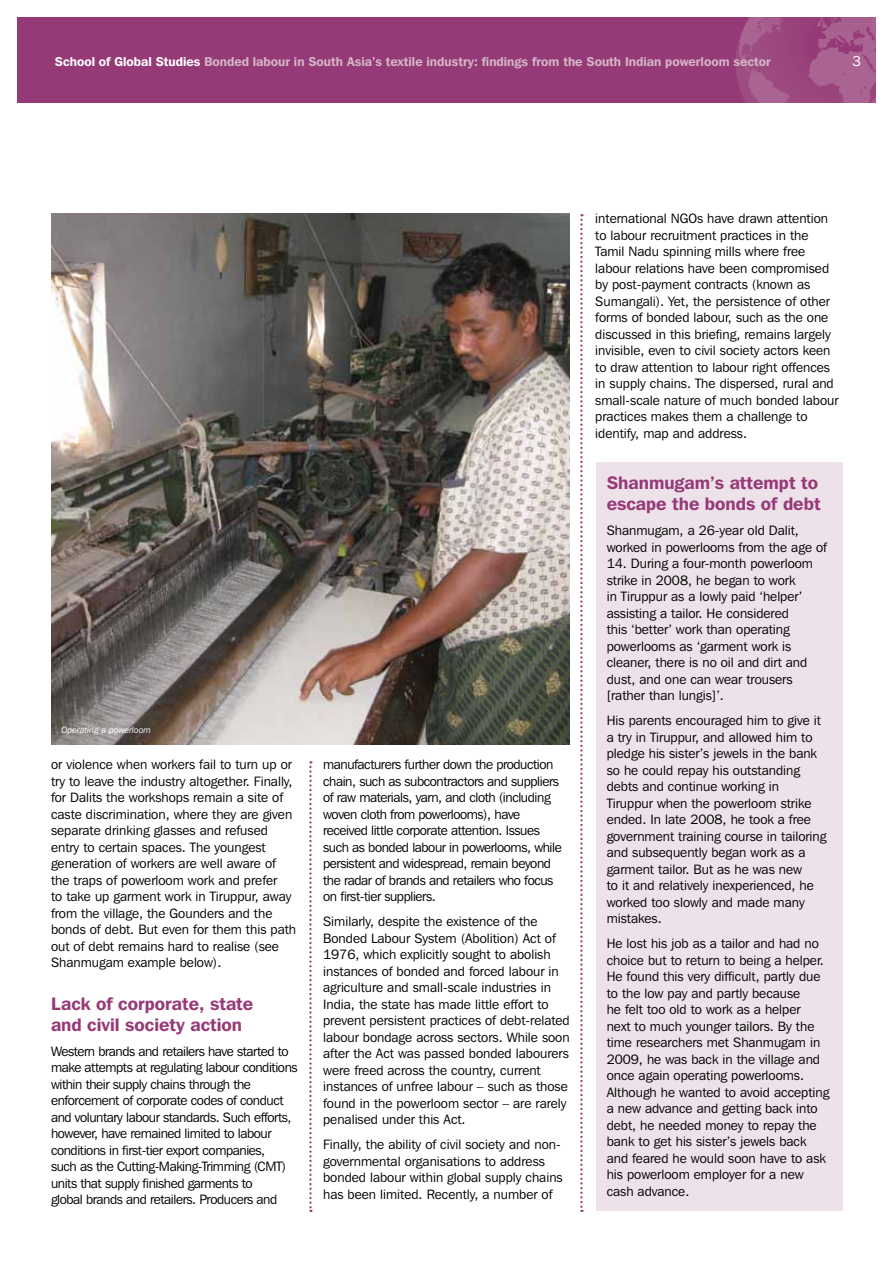
<style>
.page{position:relative;width:893px;height:1263px;background:#fff}
.page>*{position:absolute;margin:0;border:0;box-sizing:border-box;transform-origin:0 0}
.t1{font:600 18px/21px "Franklin Gothic IT Cby BT";color:#963977}
.t2{font:14.25px "Franklin Gothic IT Cby BT";color:#fff}
.t3{font:13.5px/16.5px "Franklin Gothic IT Cby BT";color:#000}
.t4{font:13.5px/16.5px "Franklin Gothic IT Cby BT";letter-spacing:-.03em;color:#000}
.t5{font:600 12.75px "Franklin Gothic IT Cby BT";color:#d4b6c8}
.t6{font:italic 9px "Franklin Gothic IT Cby BT";color:#fff}
.s1{color:#fff}
</style>
<div class="page">
<div style="left:596px;top:462px;width:247px;height:748px;background:#ede2e9"></div>
<div style="left:17px;top:17px;width:859px;height:85px;background:#963977"></div>
<img style="left:736px;top:17px;width:140px;height:85px">
<svg style="left:580px;top:214px;width:3px;height:998px"></svg>
<svg style="left:309px;top:761px;width:3px;height:451px"></svg>
<img style="left:52px;top:213px;width:517px;height:532px">
<p class="t5" style="left:55px;top:54px;width:717px"><span class="s1">School of Global Studies</span> Bonded labour in South Asia’s textile industry: findings from the South Indian powerloom sector</p>
<p class="t2" style="left:853px;top:52px;width:10px">3</p>
<p class="t6" style="left:62px;top:724px;width:91px">Operating a powerloom</p>
<p class="t3" style="left:51px;top:756px;width:247px">or violence when workers fail to turn up or try to leave the industry altogether. Finally, for Dalits the workshops remain a site of caste discrimination, where they are given separate drinking glasses and refused entry to certain spaces. The youngest generation of workers are well aware of the traps of powerloom work and prefer<br>to take up garment work in Tiruppur, away from the village, the Gounders and the bonds of debt. But even for them this path out of debt remains hard to realise (see Shanmugam example below).</p>
<h1 class="t1" style="left:51px;top:992px;width:204px">Lack of corporate, state and civil society action</h1>
<p class="t4" style="left:51px;top:1042px;width:248px">Western brands and retailers have started to make attempts at regulating labour conditions within their supply chains through the enforcement of corporate codes of conduct and voluntary labour standards. Such efforts, however, have remained limited to labour conditions in first-tier export companies,<br>such as the Cutting-Making-Trimming (CMT) units that supply finished garments to<br>global brands and retailers. Producers and</p>
<p class="t4" style="left:323px;top:756px;width:240px">manufacturers further down the production chain, such as subcontractors and suppliers of raw materials, yarn, and cloth (including woven cloth from powerlooms), have received little corporate attention. Issues such as bonded labour in powerlooms, while persistent and widespread, remain beyond the radar of brands and retailers who focus on first-tier suppliers.</p>
<p class="t3" style="left:323px;top:913px;width:248px">Similarly, despite the existence of the Bonded Labour System (Abolition) Act of 1976, which explicitly sought to abolish instances of bonded and forced labour in agriculture and small-scale industries in India, the state has made little effort to prevent persistent practices of debt-related labour bondage across sectors. While soon after the Act was passed bonded labourers were freed across the country, current instances of unfree labour – such as those found in the powerloom sector – are rarely penalised under this Act.</p>
<p class="t3" style="left:323px;top:1136px;width:241px">Finally, the ability of civil society and non&shy;governmental organisations to address bonded labour within global supply chains has been limited. Recently, a number of</p>
<p class="t3" style="left:595px;top:210px;width:245px">international NGOs have drawn attention to labour recruitment practices in the Tamil Nadu spinning mills where free labour relations have been compromised by post-payment contracts (known as Sumangali). Yet, the persistence of other forms of bonded labour, such as the one discussed in this briefing, remains largely invisible, even to civil society actors keen to draw attention to labour right offences in supply chains. The dispersed, rural and small-scale nature of much bonded labour practices makes them a challenge to identify, map and address.</p>
<h1 class="t1" style="left:607px;top:472px;width:215px">Shanmugam’s attempt to escape the bonds of debt</h1>
<p class="t3" style="left:607px;top:522px;width:222px">Shanmugam, a 26-year old Dalit, worked in powerlooms from the age of</p>
<p class="t3" style="left:607px;top:555px;width:208px">14. During a four-month powerloom strike in 2008, he began to work<br>in Tiruppur as a lowly paid ‘helper’ assisting a tailor. He considered<br>this ‘better’ work than operating powerlooms as ‘garment work is cleaner, there is no oil and dirt and dust, and one can wear trousers [rather than lungis]’.</p>
<p class="t3" style="left:607px;top:712px;width:221px">His parents encouraged him to give it a try in Tiruppur, and allowed him to pledge his sister’s jewels in the bank so he could repay his outstanding debts and continue working in<br>Tiruppur when the powerloom strike ended. In late 2008, he took a free government training course in tailoring and subsequently began work as a garment tailor. But as he was new<br>to it and relatively inexperienced, he worked too slowly and made many mistakes.</p>
<p class="t3" style="left:607px;top:935px;width:224px">He lost his job as a tailor and had no choice but to return to being a helper.<br>He found this very difficult, partly due to the low pay and partly because<br>he felt too old to work as a helper<br>next to much younger tailors. By the time researchers met Shanmugam in 2009, he was back in the village and once again operating powerlooms.<br>Although he wanted to avoid accepting a new advance and getting back into debt, he needed money to repay the bank to get his sister’s jewels back and feared he would soon have to ask his powerloom employer for a new cash advance.</p>
</div>
